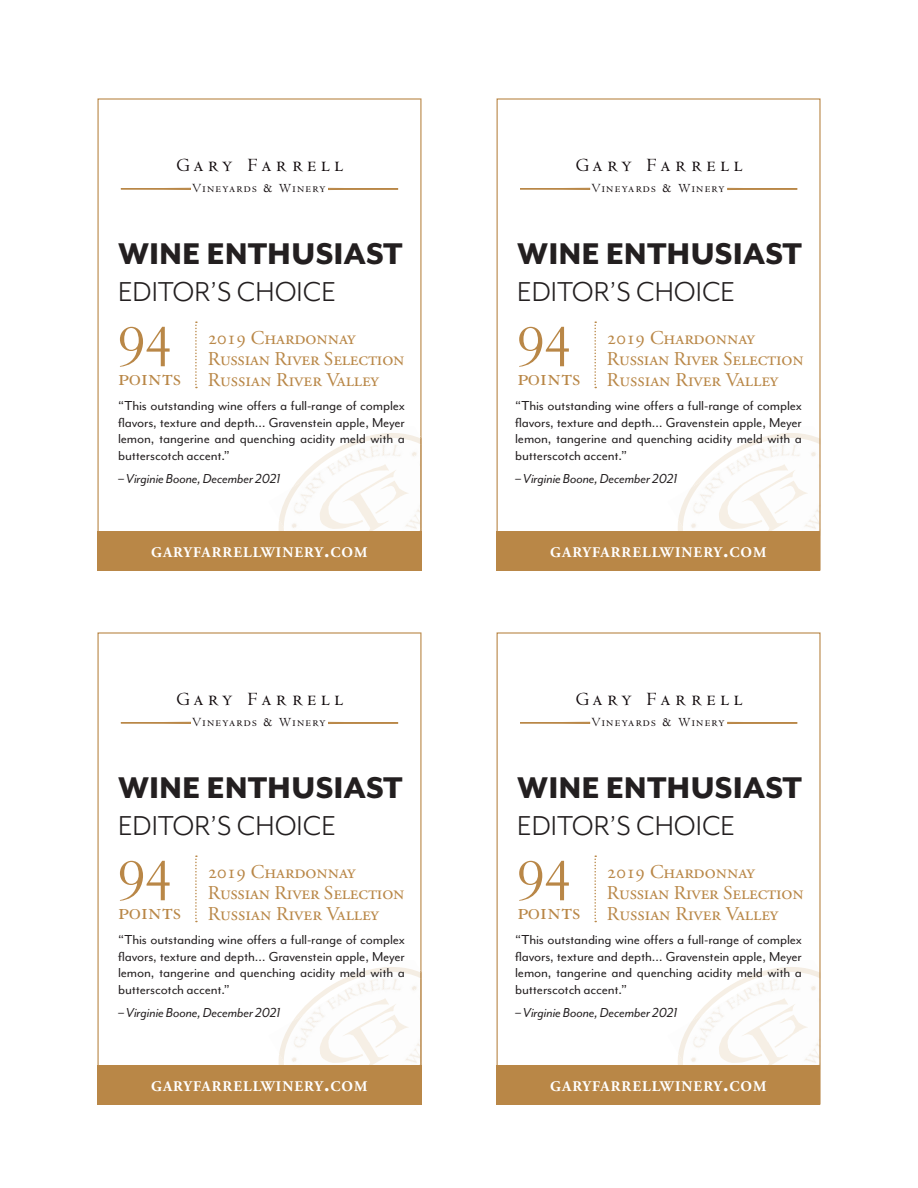
<style>
.page{position:relative;width:918px;height:1188px;background:#fff}
.page>*{position:absolute;margin:0;border:0;box-sizing:border-box;transform-origin:0 0}
.t1{font:61.5px "Granjon";color:#b98747}
.t2{font:800 34.5px "Mr Eaves Mod OT";color:#231f20}
.t3{font:31.5px "Mr Eaves Mod OT";color:#231f20}
.t4{font:25.5px "Granjon SC";letter-spacing:-.01em;color:#b98747}
.t5{font:23.25px "Centaur MT SC";letter-spacing:.2em;color:#110a0c}
.t6{font:19.5px/21.3px "Adobe Garamond Pro";letter-spacing:-.005em;color:#b98747}
.t7{font:15px/16.5px "Mr Eaves Mod OT";letter-spacing:-.01em;color:#231f20;text-align:justify}
.t8{font:italic 15px "Mr Eaves Mod OT";letter-spacing:-.01em;color:#231f20}
.t9{font:700 14.7px "Adobe Garamond Pro";letter-spacing:.07em;color:#fff}
.t10{font:14.25px "Centaur MT SC";letter-spacing:.085em;color:#110a0c}
.s1{font-size:19.35px}
.s2{font-size:12.9px}
.s3{font-size:20.7px}
.s4{font-size:21px}
</style>
<div class="page">
<svg style="left:97px;top:98px;width:324px;height:473px"></svg>
<svg style="left:121px;top:188px;width:70px;height:2px"></svg>
<svg style="left:328px;top:188px;width:70px;height:2px"></svg>
<svg style="left:520px;top:188px;width:70px;height:2px"></svg>
<svg style="left:727px;top:188px;width:71px;height:2px"></svg>
<img style="left:382px;top:426px;width:38px;height:7px">
<img style="left:268px;top:487px;width:10px;height:33px">
<img style="left:371px;top:433px;width:49px;height:1px">
<svg style="left:278px;top:434px;width:143px;height:97px"></svg>
<svg style="left:678px;top:434px;width:141px;height:97px"></svg>
<div style="left:97px;top:531px;width:324px;height:39px;background:#b98747"></div>
<div style="left:496px;top:531px;width:324px;height:39px;background:#b98747"></div>
<svg style="left:97px;top:632px;width:324px;height:473px"></svg>
<svg style="left:121px;top:722px;width:70px;height:2px"></svg>
<svg style="left:328px;top:722px;width:70px;height:2px"></svg>
<svg style="left:520px;top:722px;width:70px;height:2px"></svg>
<svg style="left:727px;top:722px;width:71px;height:2px"></svg>
<img style="left:382px;top:960px;width:38px;height:7px">
<img style="left:268px;top:1021px;width:10px;height:33px">
<img style="left:371px;top:967px;width:49px;height:1px">
<svg style="left:278px;top:968px;width:143px;height:97px"></svg>
<svg style="left:678px;top:968px;width:141px;height:97px"></svg>
<div style="left:97px;top:1065px;width:324px;height:39px;background:#b98747"></div>
<div style="left:496px;top:1065px;width:324px;height:39px;background:#b98747"></div>
<svg style="left:195px;top:322px;width:2px;height:66px"></svg>
<svg style="left:195px;top:856px;width:2px;height:66px"></svg>
<svg style="left:594px;top:322px;width:2px;height:66px"></svg>
<svg style="left:594px;top:856px;width:2px;height:66px"></svg>
<h3 class="t5" style="left:176px;top:152px;width:168px"><span class="s1">G</span>ary <span class="s1">F</span>arrell</h3>
<p class="t10" style="left:192px;top:180px;width:135px"><span class="s2">V</span>ineyards <span class="s3">&amp;</span> <span class="s2">W</span>inery</p>
<h2 class="t2" style="left:118px;top:235px;width:286px">WINE ENTHUSIAST</h2>
<h3 class="t3" style="left:118px;top:274px;width:219px">EDITOR’S CHOICE</h3>
<h1 class="t1" style="left:118px;top:314px;width:56px">94</h1>
<h3 class="t4" style="left:118px;top:364px;width:65px">points</h3>
<h3 class="t6" style="left:208px;top:328px;width:198px">2019 Chardonnay<br>Russian River Selection<br>Russian River Valley</h3>
<p class="t7" style="left:118px;top:398px;width:288px">“This outstanding wine offers a full-range of complex flavors, texture and depth… Gravenstein apple, Meyer lemon, tangerine and quenching acidity meld with a butterscotch accent.”</p>
<p class="t8" style="left:118px;top:470px;width:164px">– Virginie Boone, December 2021</p>
<h3 class="t5" style="left:576px;top:152px;width:168px"><span class="s1">G</span>ary <span class="s1">F</span>arrell</h3>
<p class="t10" style="left:591px;top:180px;width:135px"><span class="s2">V</span>ineyards <span class="s3">&amp;</span> <span class="s2">W</span>inery</p>
<h2 class="t2" style="left:517px;top:235px;width:286px">WINE ENTHUSIAST</h2>
<h3 class="t3" style="left:517px;top:274px;width:219px">EDITOR’S CHOICE</h3>
<h1 class="t1" style="left:517px;top:314px;width:56px">94</h1>
<h3 class="t4" style="left:517px;top:364px;width:65px">points</h3>
<h3 class="t6" style="left:607px;top:328px;width:198px">2019 Chardonnay<br>Russian River Selection<br>Russian River Valley</h3>
<p class="t7" style="left:515px;top:398px;width:288px">“This outstanding wine offers a full-range of complex flavors, texture and depth… Gravenstein apple, Meyer lemon, tangerine and quenching acidity meld with a butterscotch accent.”</p>
<p class="t8" style="left:515px;top:470px;width:164px">– Virginie Boone, December 2021</p>
<p class="t9" style="left:151px;top:544px;width:218px">GARYFARRELLWINERY<span class="s4">.</span>COM</p>
<p class="t9" style="left:550px;top:544px;width:218px">GARYFARRELLWINERY<span class="s4">.</span>COM</p>
<h3 class="t5" style="left:176px;top:686px;width:168px"><span class="s1">G</span>ary <span class="s1">F</span>arrell</h3>
<p class="t10" style="left:192px;top:714px;width:135px"><span class="s2">V</span>ineyards <span class="s3">&amp;</span> <span class="s2">W</span>inery</p>
<h2 class="t2" style="left:118px;top:769px;width:286px">WINE ENTHUSIAST</h2>
<h3 class="t3" style="left:118px;top:808px;width:219px">EDITOR’S CHOICE</h3>
<h1 class="t1" style="left:118px;top:848px;width:56px">94</h1>
<h3 class="t4" style="left:118px;top:898px;width:65px">points</h3>
<h3 class="t6" style="left:208px;top:862px;width:198px">2019 Chardonnay<br>Russian River Selection<br>Russian River Valley</h3>
<p class="t7" style="left:118px;top:932px;width:288px">“This outstanding wine offers a full-range of complex flavors, texture and depth… Gravenstein apple, Meyer lemon, tangerine and quenching acidity meld with a butterscotch accent.”</p>
<p class="t8" style="left:118px;top:1004px;width:164px">– Virginie Boone, December 2021</p>
<h3 class="t5" style="left:576px;top:686px;width:168px"><span class="s1">G</span>ary <span class="s1">F</span>arrell</h3>
<p class="t10" style="left:591px;top:714px;width:135px"><span class="s2">V</span>ineyards <span class="s3">&amp;</span> <span class="s2">W</span>inery</p>
<h2 class="t2" style="left:517px;top:769px;width:286px">WINE ENTHUSIAST</h2>
<h3 class="t3" style="left:517px;top:808px;width:219px">EDITOR’S CHOICE</h3>
<h1 class="t1" style="left:517px;top:848px;width:56px">94</h1>
<h3 class="t4" style="left:517px;top:898px;width:65px">points</h3>
<h3 class="t6" style="left:607px;top:862px;width:198px">2019 Chardonnay<br>Russian River Selection<br>Russian River Valley</h3>
<p class="t7" style="left:515px;top:932px;width:288px">“This outstanding wine offers a full-range of complex flavors, texture and depth… Gravenstein apple, Meyer lemon, tangerine and quenching acidity meld with a butterscotch accent.”</p>
<p class="t8" style="left:515px;top:1004px;width:164px">– Virginie Boone, December 2021</p>
<p class="t9" style="left:151px;top:1078px;width:218px">GARYFARRELLWINERY<span class="s4">.</span>COM</p>
<p class="t9" style="left:550px;top:1078px;width:218px">GARYFARRELLWINERY<span class="s4">.</span>COM</p>
</div>
